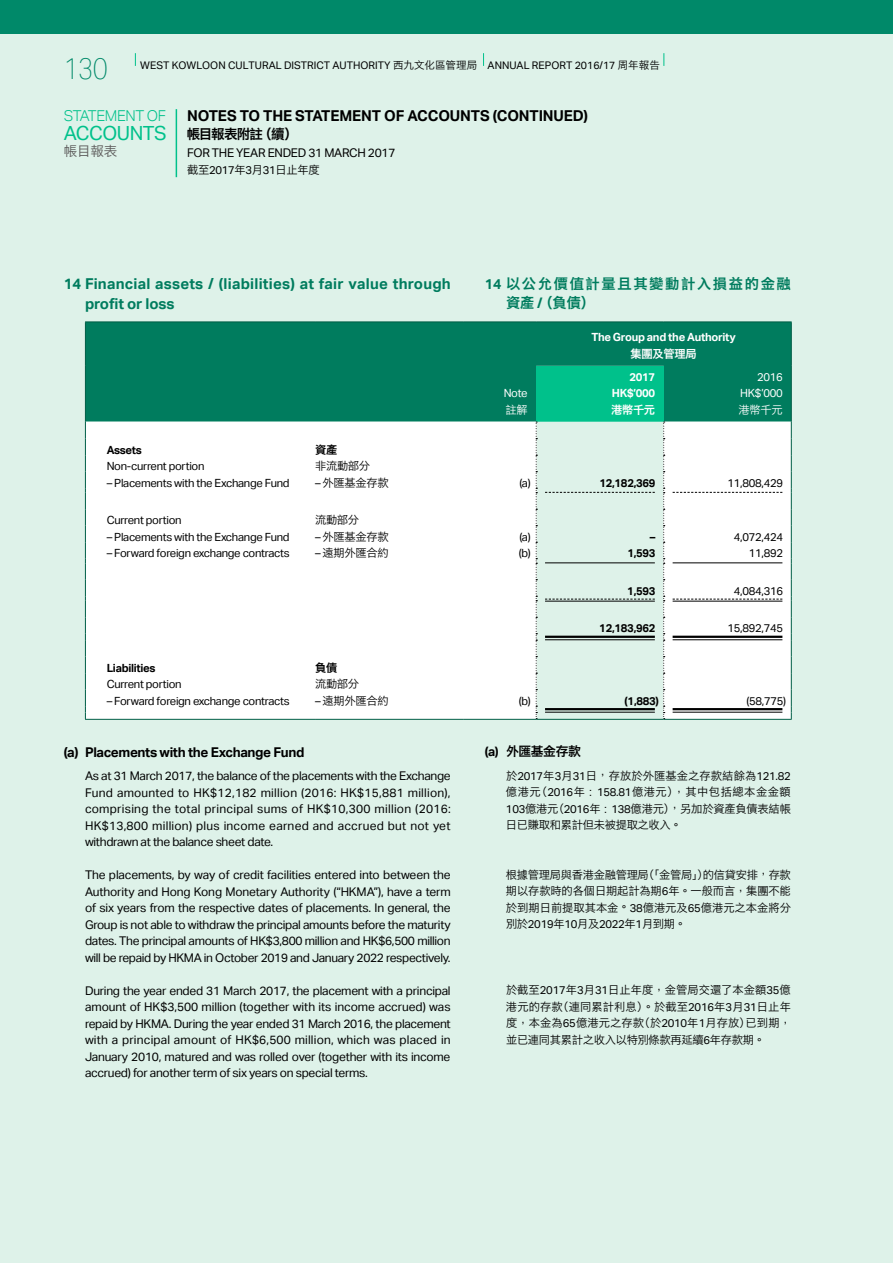
<style>
.page{position:relative;width:893px;height:1263px;background:#def2e9}
.page>*{position:absolute;margin:0;border:0;box-sizing:border-box;transform-origin:0 0}
.t1{font:100 30px "Aktiv Grotesk";color:#008969;scale:.85 1}
.t2{font:19.5px "Aktiv Grotesk";letter-spacing:-.025em;color:#00c18b}
.t3{font:700 15px/19.5px "Aktiv Grotesk";letter-spacing:.015em;color:#007c5e}
.t4{font:700 15px "Aktiv Grotesk";letter-spacing:-.01em;color:#000}
.t5{font:300 15px "Aktiv Grotesk";letter-spacing:-.025em;color:#00c18b}
.t6{font:14.25px/19.5px "Hiragino Sans GB W6";letter-spacing:.115em;color:#007c5e}
.t7{font:700 13.5px "Aktiv Grotesk";letter-spacing:-.025em;color:#000}
.t8{font:13.5px "Hiragino Sans GB W6";letter-spacing:-.06em;color:#000}
.t9{font:13.5px "Hiragino Sans GB W3";color:#595757}
.t10{font:12.75px "Hiragino Sans GB W6";letter-spacing:-.025em;color:#000}
.t11{font:12px/16.5px "Aktiv Grotesk";letter-spacing:-.025em;color:#000;text-align:justify}
.t12{font:11.25px/16.5px "Hiragino Sans GB W3";letter-spacing:-.02em;color:#000;text-align:justify}
.t13{font:11.25px "Aktiv Grotesk";letter-spacing:-.025em;color:#000}
.t14{font:700 11.25px "Aktiv Grotesk";letter-spacing:-.025em;color:#000}
.t15{font:700 11.25px/16.5px "Aktiv Grotesk";letter-spacing:-.025em;color:#fff;text-align:right}
.t16{font:11.25px/16.5px "Aktiv Grotesk";letter-spacing:-.025em;color:#fff;text-align:right}
.t17{font:11.25px "Hiragino Sans GB W6";letter-spacing:-.025em;color:#fff}
.t18{font:11.25px "Hiragino Sans GB W3";letter-spacing:-.025em;color:#fff}
.t19{font:11.25px "Hiragino Sans GB W6";color:#000}
.t20{font:10.5px "Aktiv Grotesk";color:#000}
.s1{font-family:"Hiragino Sans GB W3"}
.s2{font-family:"Aktiv Grotesk"}
.s3{font-family:"Aktiv Grotesk";font-weight:700}
.s4{font-family:"M Hei HK";font-weight:500}
</style>
<div class="page">
<div style="left:0;top:0;width:893px;height:34px;background:#008969"></div>
<svg style="left:135px;top:53px;width:1px;height:13px"></svg>
<svg style="left:483px;top:53px;width:1px;height:13px"></svg>
<svg style="left:663px;top:53px;width:1px;height:13px"></svg>
<hr style="left:176px;top:109px;width:1px;height:68px;background:#00c18b">
<div style="left:86px;top:323px;width:705px;height:99px;background:#007c5e"></div>
<div style="left:536px;top:366px;width:128px;height:56px;background:#00c18b"></div>
<div style="left:86px;top:422px;width:705px;height:297px;background:#fff"></div>
<hr style="left:85px;top:322px;width:1px;height:44px;background:#005e46">
<hr style="left:85px;top:366px;width:1px;height:56px;background:#005e46">
<hr style="left:85px;top:322px;width:230px;height:1px;background:#005e46">
<hr style="left:315px;top:322px;width:149px;height:1px;background:#005e46">
<hr style="left:464px;top:322px;width:72px;height:1px;background:#005e46">
<hr style="left:536px;top:322px;width:128px;height:1px;background:#005e46">
<hr style="left:664px;top:322px;width:128px;height:1px;background:#005e46">
<hr style="left:791px;top:322px;width:1px;height:44px;background:#005e46">
<hr style="left:791px;top:366px;width:1px;height:56px;background:#005e46">
<hr style="left:85px;top:719px;width:230px;height:1px;background:#005e46">
<hr style="left:315px;top:719px;width:149px;height:1px;background:#005e46">
<hr style="left:464px;top:719px;width:72px;height:1px;background:#005e46">
<hr style="left:536px;top:719px;width:128px;height:1px;background:#005e46">
<hr style="left:664px;top:719px;width:128px;height:1px;background:#005e46">
<svg style="left:85px;top:422px;width:1px;height:297px"></svg>
<svg style="left:791px;top:422px;width:1px;height:297px"></svg>
<svg style="left:673px;top:492px;width:109px;height:1px"></svg>
<hr style="left:673px;top:562px;width:109px;height:1px;background:#000">
<svg style="left:536px;top:422px;width:129px;height:297px"></svg>
<hr style="left:545px;top:601px;width:110px;height:1px;background:#000">
<svg style="left:673px;top:599px;width:109px;height:1px"></svg>
<hr style="left:673px;top:601px;width:109px;height:1px;background:#000">
<hr style="left:545px;top:636px;width:110px;height:2px;background:#000">
<hr style="left:545px;top:639px;width:110px;height:1px;background:#000">
<hr style="left:673px;top:636px;width:109px;height:2px;background:#000">
<hr style="left:673px;top:639px;width:109px;height:1px;background:#000">
<hr style="left:545px;top:708px;width:110px;height:2px;background:#000">
<hr style="left:545px;top:712px;width:110px;height:1px;background:#000">
<hr style="left:673px;top:708px;width:109px;height:2px;background:#000">
<hr style="left:673px;top:712px;width:109px;height:1px;background:#000">
<h1 class="t1" style="left:64px;top:52px;width:53px">130</h1>
<p class="t20" style="left:140px;top:59px;width:521px">WEST KOWLOON CULTURAL DISTRICT AUTHORITY <span class="s1">西九文化區管理局</span> ANNUAL REPORT 2016/17 <span class="s1">周年報告</span></p>
<p class="t5" style="left:64px;top:107px;width:104px">STATEMENT OF</p>
<h2 class="t2" style="left:64px;top:122px;width:105px">ACCOUNTS</h2>
<p class="t9" style="left:64px;top:143px;width:55px">帳目報表</p>
<p class="t4" style="left:187px;top:107px;width:402px">NOTES TO THE STATEMENT OF ACCOUNTS (CONTINUED)</p>
<p class="t8" style="left:187px;top:126px;width:113px">帳目報表附註（續）</p>
<p class="t11" style="left:187px;top:145px;width:210px">FOR THE YEAR ENDED 31 MARCH 2017</p>
<p class="t12" style="left:187px;top:162px;width:134px">截至<span class="s2">2017</span>年<span class="s2">3</span>月<span class="s2">31</span>日止年度</p>
<p class="t3" style="left:85px;top:274px;width:367px;text-indent:-21px">14 Financial assets / (liabilities) at fair value through profit or loss</p>
<p class="t6" style="left:506px;top:273px;width:286px;text-indent:-21px"><span class="s3">14</span> 以公允價值計量且其變動計入損益的金融資產 <span class="s3">/</span> （負債）</p>
<p class="t16" style="left:504px;top:385px;width:25px">Note</p>
<p class="t18" style="left:505px;top:403px;width:24px">註解</p>
<p class="t15" style="left:591px;top:329px;width:146px">The Group and the Authority</p>
<p class="t17" style="left:630px;top:346px;width:68px">集團及管理局</p>
<p class="t15" style="left:612px;top:369px;width:45px">2017<br>HK$’000</p>
<p class="t17" style="left:611px;top:402px;width:46px">港幣千元</p>
<p class="t16" style="left:740px;top:369px;width:44px">2016<br>HK$’000</p>
<p class="t18" style="left:739px;top:403px;width:46px">港幣千元</p>
<p class="t14" style="left:107px;top:443px;width:37px">Assets</p>
<p class="t19" style="left:315px;top:442px;width:24px">資產</p>
<p class="t13" style="left:107px;top:460px;width:99px">Non-current portion</p>
<p class="t12" style="left:315px;top:458px;width:57px">非流動部分</p>
<p class="t13" style="left:107px;top:476px;width:184px">– Placements with the Exchange Fund</p>
<p class="t12" style="left:315px;top:474px;width:75px"><span class="s2">–</span> 外匯基金存款</p>
<p class="t13" style="left:519px;top:476px;width:13px">(a)</p>
<p class="t14" style="left:599px;top:476px;width:58px">12,182,369</p>
<p class="t13" style="left:727px;top:476px;width:57px">11,808,429</p>
<p class="t13" style="left:107px;top:514px;width:76px">Current portion</p>
<p class="t12" style="left:315px;top:512px;width:46px">流動部分</p>
<p class="t13" style="left:107px;top:530px;width:184px">– Placements with the Exchange Fund</p>
<p class="t12" style="left:315px;top:528px;width:75px"><span class="s2">–</span> 外匯基金存款</p>
<p class="t13" style="left:519px;top:530px;width:13px">(a)</p>
<p class="t14" style="left:650px;top:530px;width:7px">–</p>
<p class="t13" style="left:734px;top:530px;width:51px">4,072,424</p>
<p class="t13" style="left:107px;top:547px;width:184px">– Forward foreign exchange contracts</p>
<p class="t12" style="left:315px;top:545px;width:75px"><span class="s2">–</span> 遠期外匯合約</p>
<p class="t13" style="left:519px;top:547px;width:13px">(b)</p>
<p class="t14" style="left:627px;top:547px;width:30px">1,593</p>
<p class="t13" style="left:749px;top:547px;width:36px">11,892</p>
<p class="t14" style="left:627px;top:584px;width:30px">1,593</p>
<p class="t13" style="left:734px;top:584px;width:51px">4,084,316</p>
<p class="t14" style="left:599px;top:622px;width:58px">12,183,962</p>
<p class="t13" style="left:727px;top:622px;width:57px">15,892,745</p>
<p class="t14" style="left:107px;top:661px;width:50px">Liabilities</p>
<p class="t19" style="left:315px;top:660px;width:24px">負債</p>
<p class="t13" style="left:107px;top:678px;width:76px">Current portion</p>
<p class="t12" style="left:315px;top:676px;width:46px">流動部分</p>
<p class="t13" style="left:107px;top:694px;width:184px">– Forward foreign exchange contracts</p>
<p class="t12" style="left:315px;top:692px;width:75px"><span class="s2">–</span> 遠期外匯合約</p>
<p class="t13" style="left:519px;top:694px;width:13px">(b)</p>
<p class="t14" style="left:624px;top:694px;width:36px">(1,883)</p>
<p class="t13" style="left:746px;top:694px;width:41px">(58,775)</p>
<p class="t7" style="left:64px;top:745px;width:242px">(a) Placements with the Exchange Fund</p>
<p class="t11" style="left:85px;top:768px;width:367px">As at 31 March 2017, the balance of the placements with the Exchange Fund amounted to HK$12,182 million (2016: HK$15,881 million), comprising the total principal sums of HK$10,300 million (2016:<br>HK$13,800 million) plus income earned and accrued but not yet withdrawn at the balance sheet date.</p>
<p class="t11" style="left:85px;top:867px;width:367px">The placements, by way of credit facilities entered into between the Authority and Hong Kong Monetary Authority (“HKMA”), have a term of six years from the respective dates of placements. In general, the Group is not able to withdraw the principal amounts before the maturity dates. The principal amounts of HK$3,800 million and HK$6,500 million will be repaid by HKMA in October 2019 and January 2022 respectively.</p>
<p class="t11" style="left:85px;top:982px;width:367px">During the year ended 31 March 2017, the placement with a principal amount of HK$3,500 million (together with its income accrued) was repaid by HKMA. During the year ended 31 March 2016, the placement with a principal amount of HK$6,500 million, which was placed in January 2010, matured and was rolled over (together with its income accrued) for another term of six years on special terms.</p>
<p class="t10" style="left:485px;top:743px;width:98px"><span class="s3">(a)</span> 外匯基金存款</p>
<p class="t12" style="left:506px;top:767px;width:286px">於<span class="s2">2017</span>年<span class="s2">3</span>月<span class="s2">31</span>日<span class="s4">，</span>存放於外匯基金之存款結餘為<span class="s2">121.82</span>億港元（<span class="s2">2016</span>年：<span class="s2">158.81</span>億港元）<span class="s4">，</span>其中包括總本金金額<span class="s2">103</span>億港元（<span class="s2">2016</span>年：<span class="s2">138</span>億港元）<span class="s4">，</span>另加於資產負債表結帳日已賺取和累計但未被提取之收入<span class="s4">。</span></p>
<p class="t12" style="left:506px;top:866px;width:286px">根據管理局與香港金融管理局（「金管局」）的信貸安排<span class="s4">，</span>存款期以存款時的各個日期起計為期<span class="s2">6</span>年<span class="s4">。</span>一般而言<span class="s4">，</span>集團不能於到期日前提取其本金<span class="s4">。</span><span class="s2">38</span>億港元及<span class="s2">65</span>億港元之本金將分</p>
<p class="t13" style="left:506px;top:917px;width:182px"><span class="s1">別於</span>2019<span class="s1">年</span>10<span class="s1">月及</span>2022<span class="s1">年</span>1<span class="s1">月到期</span><span class="s4">。</span></p>
<p class="t12" style="left:506px;top:981px;width:286px">於截至<span class="s2">2017</span>年<span class="s2">3</span>月<span class="s2">31</span>日止年度<span class="s4">，</span>金管局交還了本金額<span class="s2">35</span>億港元的存款（連同累計利息）<span class="s4">。</span>於截至<span class="s2">2016</span>年<span class="s2">3</span>月<span class="s2">31</span>日止年度<span class="s4">，</span>本金為<span class="s2">65</span>億港元之存款（於<span class="s2">2010</span>年<span class="s2">1</span>月存放）已到期<span class="s4">，</span>並已連同其累計之收入以特別條款再延續<span class="s2">6</span>年存款期<span class="s4">。</span></p>
</div>
